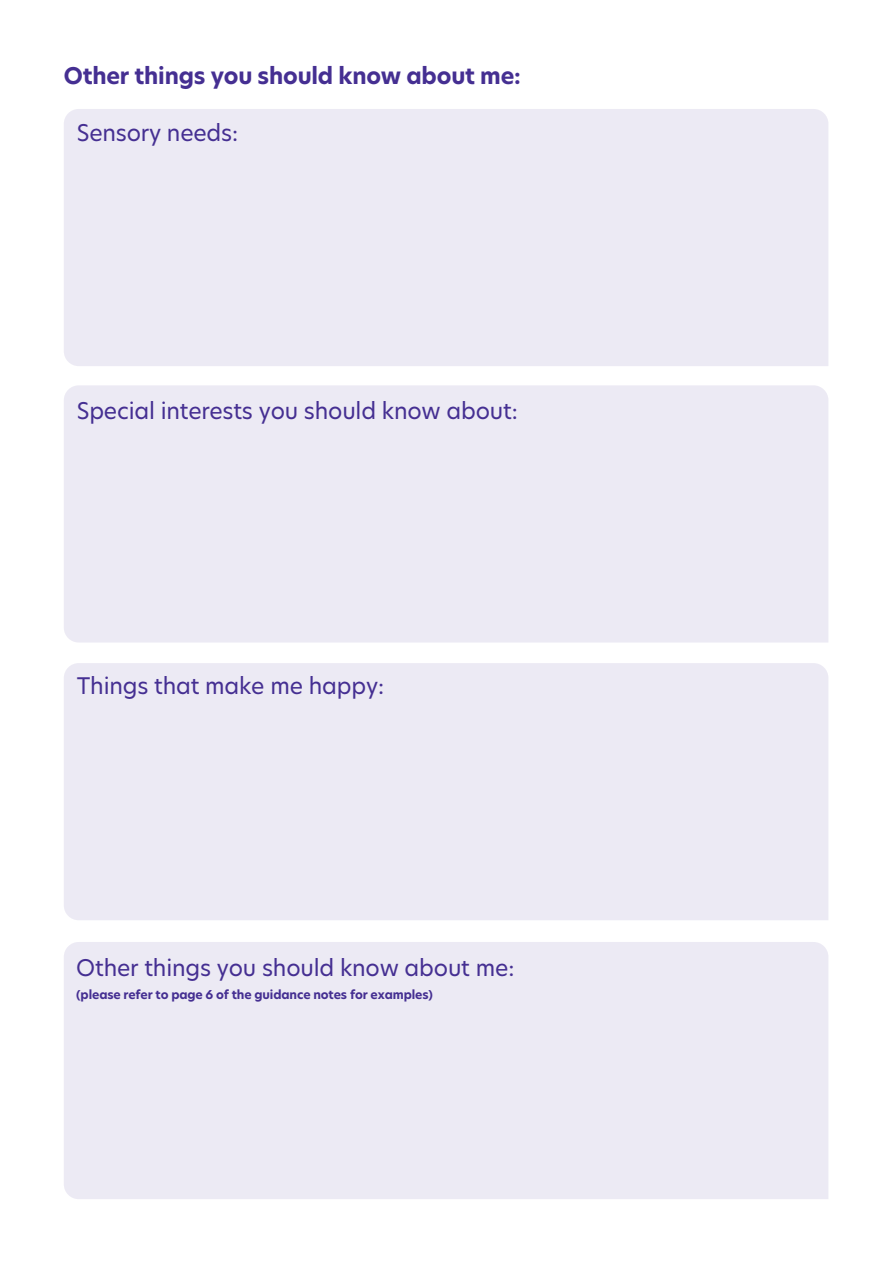
<style>
.page{position:relative;width:893px;height:1263px;background:#fff}
.page>*{position:absolute;margin:0;border:0;box-sizing:border-box;transform-origin:0 0}
.t1{font:22.5px "Hero New";letter-spacing:-.01em;color:#452f92}
.t2{font:700 22.5px "Hero New";letter-spacing:-.01em;color:#452f92}
.t3{font:700 12px "Hero New";letter-spacing:-.01em;color:#452f92}
</style>
<div class="page">
<div style="left:64px;top:109px;width:764px;height:257px;background:#eceaf4"></div>
<div style="left:64px;top:385px;width:764px;height:257px;background:#eceaf4"></div>
<div style="left:64px;top:663px;width:764px;height:257px;background:#eceaf4"></div>
<div style="left:64px;top:942px;width:764px;height:257px;background:#eceaf4"></div>
<p class="t2" style="left:64px;top:61px;width:459px">Other things you should know about me:</p>
<p class="t1" style="left:77px;top:117px;width:163px">Sensory needs:</p>
<p class="t1" style="left:77px;top:396px;width:443px">Special interests you should know about:</p>
<p class="t1" style="left:77px;top:670px;width:309px">Things that make me happy:</p>
<p class="t1" style="left:76px;top:952px;width:440px">Other things you should know about me:</p>
<p class="t3" style="left:76px;top:986px;width:358px">(please refer to page 6 of the guidance notes for examples)</p>
</div>
